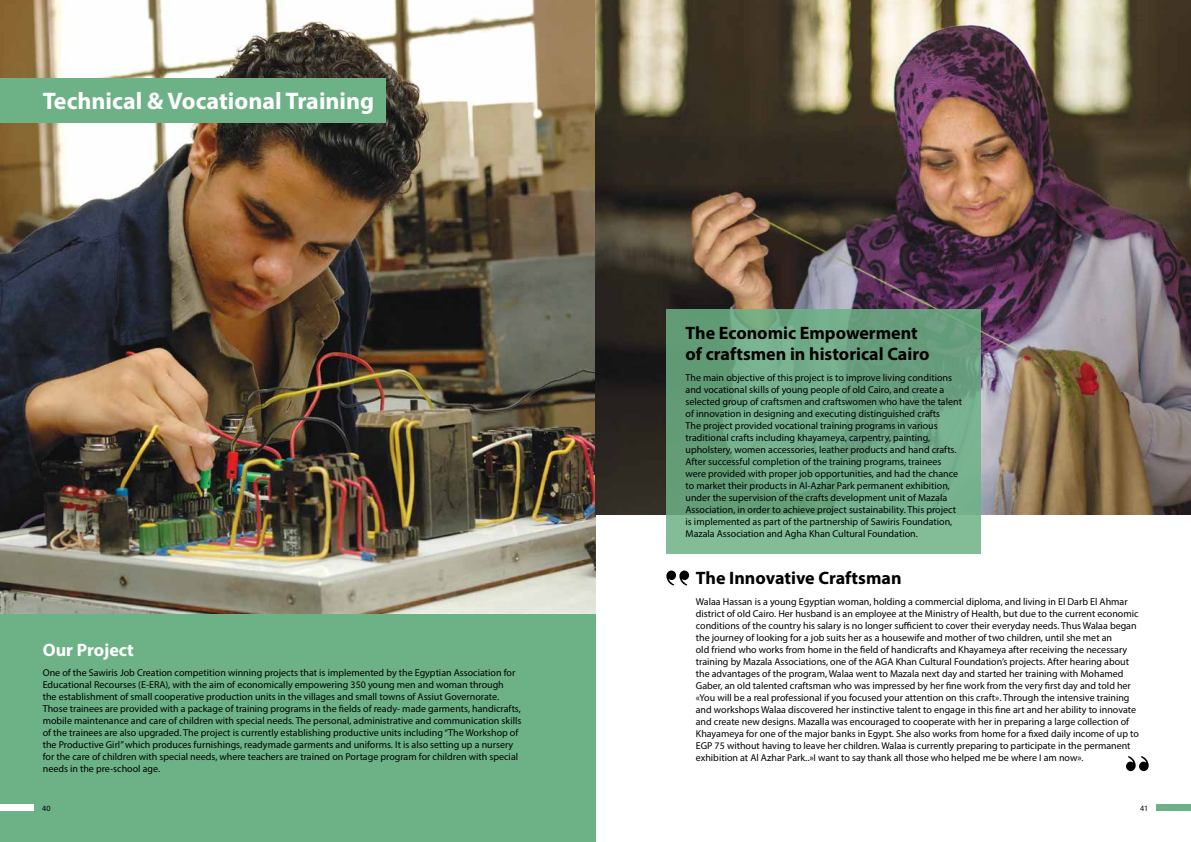
<style>
.page{position:relative;width:1191px;height:842px;background:#fff}
.page>*{position:absolute;margin:0;border:0;box-sizing:border-box;transform-origin:0 0}
.t1{font:700 24px "Myriad Pro";color:#fff}
.t2{font:700 18px/21.6px "Myriad Pro";color:#000}
.t3{font:700 18px "Myriad Pro";color:#fff}
.t4{font:10px/12px "Myriad Pro";color:#000}
.t5{font:8px "Myriad Pro";color:#000}
</style>
<div class="page">
<div style="left:0;top:0;width:596px;height:842px;background:#6db286"></div>
<img style="left:0;top:0;width:596px;height:613px">
<div style="left:0;top:78px;width:386px;height:45px;background:#6db286"></div>
<img style="left:596px;top:0;width:595px;height:514px">
<svg style="left:666px;top:570px;width:23px;height:15px"></svg>
<svg style="left:1126px;top:756px;width:22px;height:15px"></svg>
<svg style="left:666px;top:309px;width:315px;height:244px;background:#70a987"></svg>
<div style="left:1156px;top:804px;width:35px;height:7px;background:#6db286"></div>
<div style="left:0;top:804px;width:34px;height:7px;background:#fff"></div>
<h1 class="t1" style="left:43px;top:85px;width:333px">Technical &amp; Vocational Training</h1>
<h2 class="t3" style="left:43px;top:638px;width:93px">Our Project</h2>
<p class="t4" style="left:43px;top:667px;width:480px">One of the Sawiris Job Creation competition winning projects that is implemented by the Egyptian Association for Educational Recourses (E-ERA), with the aim of economically empowering 350 young men and woman through<br>the establishment of small cooperative production units in the villages and small towns of Assiut Governorate.<br>Those trainees are provided with a package of training programs in the fields of ready- made garments, handicrafts, mobile maintenance and care of children with special needs. The personal, administrative and communication skills of the trainees are also upgraded. The project is currently establishing productive units including “The Workshop of the Productive Girl” which produces furnishings, readymade garments and uniforms. It is also setting up a nursery for the care of children with special needs, where teachers are trained on Portage program for children with special needs in the pre-school age.</p>
<h2 class="t2" style="left:685px;top:321px;width:245px">The Economic Empowerment of craftsmen in historical Cairo</h2>
<p class="t4" style="left:685px;top:371px;width:278px">The main objective of this project is to improve living conditions and vocational skills of young people of old Cairo, and create a selected group of craftsmen and craftswomen who have the talent of innovation in designing and executing distinguished crafts<br>The project provided vocational training programs in various traditional crafts including khayameya, carpentry, painting, upholstery, women accessories, leather products and hand crafts.<br>After successful completion of the training programs, trainees were provided with proper job opportunities, and had the chance to market their products in Al-Azhar Park permanent exhibition, under the supervision of the crafts development unit of Mazala Association, in order to achieve project sustainability. This project is implemented as part of the partnership of Sawiris Foundation, Mazala Association and Agha Khan Cultural Foundation.</p>
<h2 class="t2" style="left:696px;top:566px;width:207px">The Innovative Craftsman</h2>
<p class="t4" style="left:696px;top:595px;width:444px">Walaa Hassan is a young Egyptian woman, holding a commercial diploma, and living in El Darb El Ahmar district of old Cairo. Her husband is an employee at the Ministry of Health, but due to the current economic conditions of the country his salary is no longer sufficient to cover their everyday needs. Thus Walaa began the journey of looking for a job suits her as a housewife and mother of two children, until she met an<br>old friend who works from home in the field of handicrafts and Khayameya after receiving the necessary training by Mazala Associations, one of the AGA Khan Cultural Foundation’s projects. After hearing about the advantages of the program, Walaa went to Mazala next day and started her training with Mohamed Gaber, an old talented craftsman who was impressed by her fine work from the very first day and told her «You will be a real professional if you focused your attention on this craft». Through the intensive training and workshops Walaa discovered her instinctive talent to engage in this fine art and her ability to innovate and create new designs. Mazalla was encouraged to cooperate with her in preparing a large collection of Khayameya for one of the major banks in Egypt. She also works from home for a fixed daily income of up to EGP 75 without having to leave her children. Walaa is currently preparing to participate in the permanent exhibition at Al Azhar Park..»I want to say thank all those who helped me be where I am now».</p>
<p class="t5" style="left:42px;top:803px;width:10px">40</p>
<p class="t5" style="left:1140px;top:803px;width:10px">41</p>
</div>
